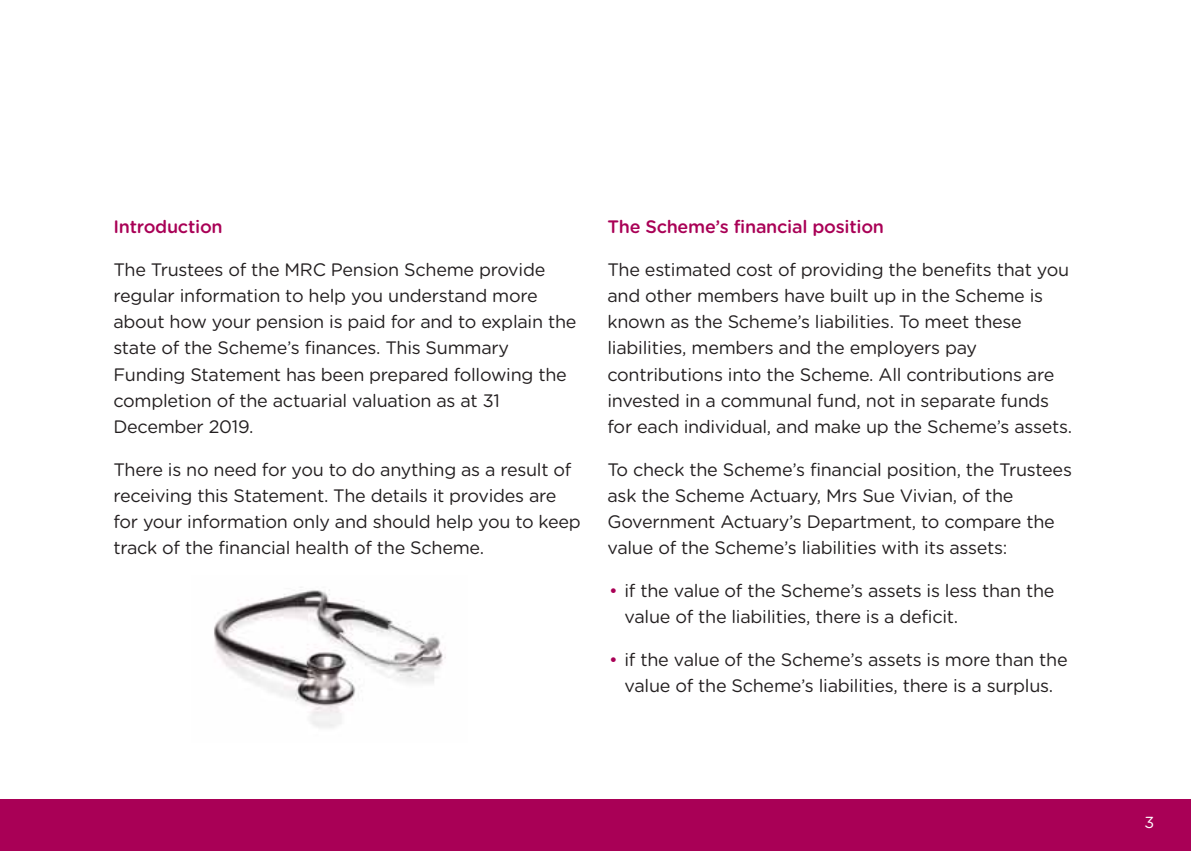
<style>
.page{position:relative;width:1191px;height:851px;background:#fff}
.page>*{position:absolute;margin:0;border:0;box-sizing:border-box;transform-origin:0 0}
.t1{font:18px/26px "Gotham Rounded";letter-spacing:-.015em;color:#231f20}
.t2{font:500 18px "Gotham Rounded";letter-spacing:-.015em;color:#a90056}
.t3{font:16px "Gotham Rounded";color:#fff}
.s1{color:#a90056}
</style>
<div class="page">
<div style="left:0;top:799px;width:1191px;height:51px;background:#a90056"></div>
<img style="left:214px;top:590px;width:232px;height:138px">
<p class="t2" style="left:113px;top:220px;width:111px">Introduction</p>
<p class="t1" style="left:113px;top:258px;width:464px">The Trustees of the MRC Pension Scheme provide regular information to help you understand more about how your pension is paid for and to explain the state of the Scheme’s finances. This Summary Funding Statement has been prepared following the completion of the actuarial valuation as at 31<br>December 2019.</p>
<p class="t1" style="left:113px;top:457px;width:469px">There is no need for you to do anything as a result of receiving this Statement. The details it provides are for your information only and should help you to keep track of the financial health of the Scheme.</p>
<p class="t2" style="left:607px;top:220px;width:278px">The Scheme’s financial position</p>
<p class="t1" style="left:607px;top:258px;width:466px">The estimated cost of providing the benefits that you and other members have built up in the Scheme is known as the Scheme’s liabilities. To meet these liabilities, members and the employers pay contributions into the Scheme. All contributions are invested in a communal fund, not in separate funds for each individual, and make up the Scheme’s assets.</p>
<p class="t1" style="left:607px;top:457px;width:466px">To check the Scheme’s financial position, the Trustees ask the Scheme Actuary, Mrs Sue Vivian, of the Government Actuary’s Department, to compare the value of the Scheme’s liabilities with its assets:</p>
<p class="t1" style="left:624px;top:578px;width:431px;text-indent:-15px"><span class="s1">•</span> if the value of the Scheme’s assets is less than the value of the liabilities, there is a deficit.</p>
<p class="t1" style="left:609px;top:647px;width:460px;text-align:center"><span class="s1">•</span> if the value of the Scheme’s assets is more than the value of the Scheme’s liabilities, there is a surplus.</p>
<p class="t3" style="left:1144px;top:815px;width:11px">3</p>
</div>
